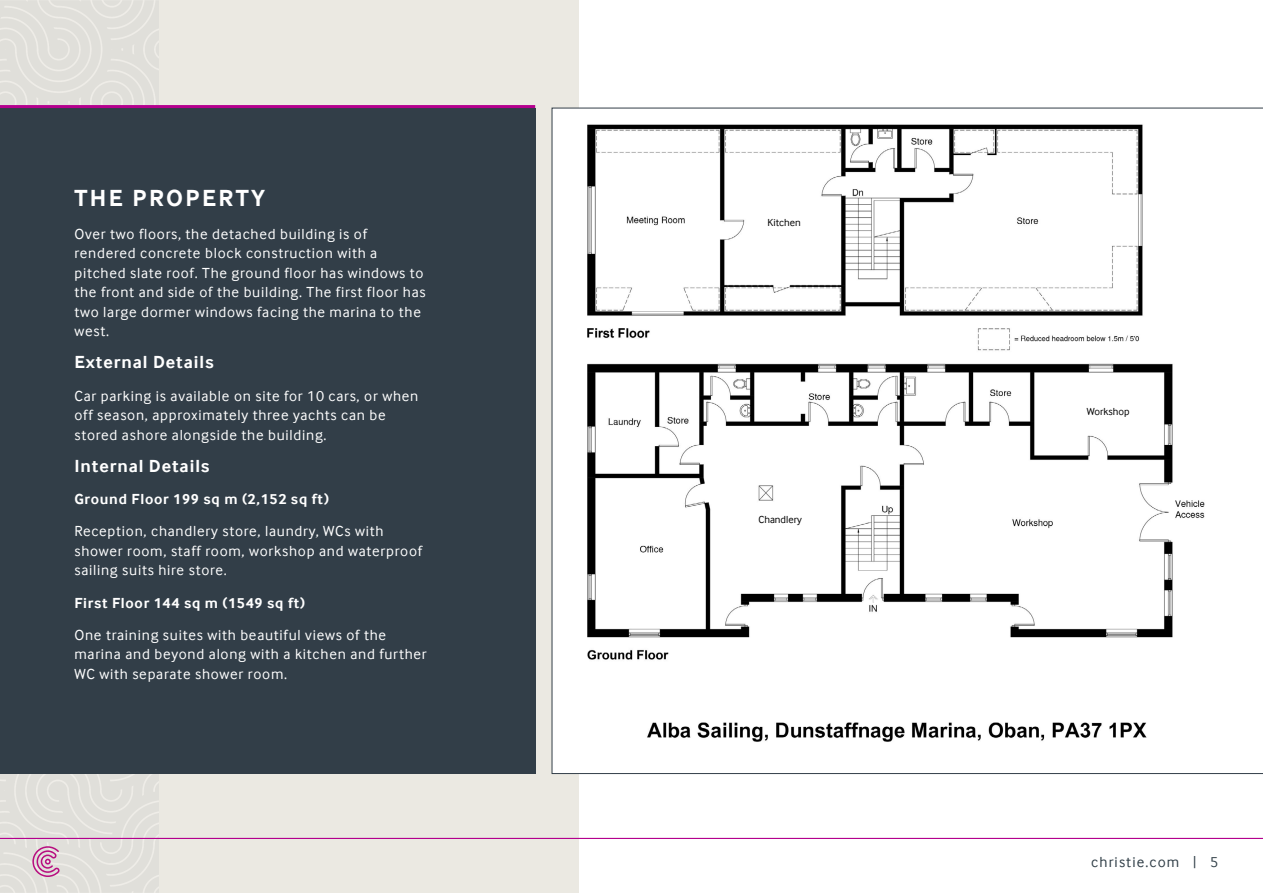
<style>
.page{position:relative;width:1263px;height:893px;background:#fff}
.page>*{position:absolute;margin:0;border:0;box-sizing:border-box;transform-origin:0 0}
.t1{font:700 24px "Inter Face";letter-spacing:.1em;color:#fff}
.t2{font:700 18px "Inter Face";letter-spacing:.05em;color:#fff}
.t3{font:15px/19.5px "Inter Face";letter-spacing:.05em;color:#fff}
.t4{font:700 15px "Inter Face";letter-spacing:.05em;color:#fff}
.t5{font:15px "Inter Face";letter-spacing:.075em;color:#303e47}
.t6{font:10.5px "Inter Face";color:#000}
</style>
<div class="page">
<div style="left:158px;top:0;width:421px;height:893px;background:#ebe9e2"></div>
<img style="left:0;top:0;width:158px;height:893px">
<svg style="left:32px;top:846px;width:28px;height:31px"></svg>
<hr style="left:0;top:838px;width:1263px;height:1px;background:#b4008e">
<svg style="left:552px;top:108px;width:711px;height:666px"></svg>
<div style="left:0;top:108px;width:535px;height:665px;background:#323e48"></div>
<hr style="left:0;top:105px;width:535px;height:3px;background:#b4008e">
<div style="left:749px;top:206px;width:58px;height:30px;background:#fff"></div>
<div style="left:1068px;top:394px;width:58px;height:31px;background:#fff"></div>
<div style="left:758px;top:502px;width:58px;height:31px;background:#fff"></div>
<h1 class="t1" style="left:74px;top:184px;width:192px">THE PROPERTY</h1>
<p class="t3" style="left:74px;top:224px;width:353px">Over two floors, the detached building is of rendered concrete block construction with a pitched slate roof. The ground floor has windows to the front and side of the building. The first floor has two large dormer windows facing the marina to the west.</p>
<p class="t2" style="left:74px;top:352px;width:141px">External Details</p>
<p class="t3" style="left:74px;top:386px;width:345px">Car parking is available on site for 10 cars, or when off season, approximately three yachts can be stored ashore alongside the building.</p>
<p class="t2" style="left:74px;top:455px;width:137px">Internal Details</p>
<p class="t4" style="left:74px;top:490px;width:256px">Ground Floor 199 sq m (2,152 sq ft)</p>
<p class="t3" style="left:74px;top:522px;width:349px">Reception, chandlery store, laundry, WCs with shower room, staff room, workshop and waterproof sailing suits hire store.</p>
<p class="t4" style="left:74px;top:594px;width:232px">First Floor 144 sq m (1549 sq ft)</p>
<p class="t3" style="left:74px;top:625px;width:354px">One training suites with beautiful views of the marina and beyond along with a kitchen and further<br>WC with separate shower room.</p>
<p class="t6" style="left:767px;top:217px;width:35px">Kitchen</p>
<p class="t6" style="left:758px;top:513px;width:45px">Chandlery</p>
<p class="t6" style="left:1087px;top:406px;width:44px">Workshop</p>
<p class="t5" style="left:1091px;top:853px;width:129px">christie.com | 5</p>
</div>
